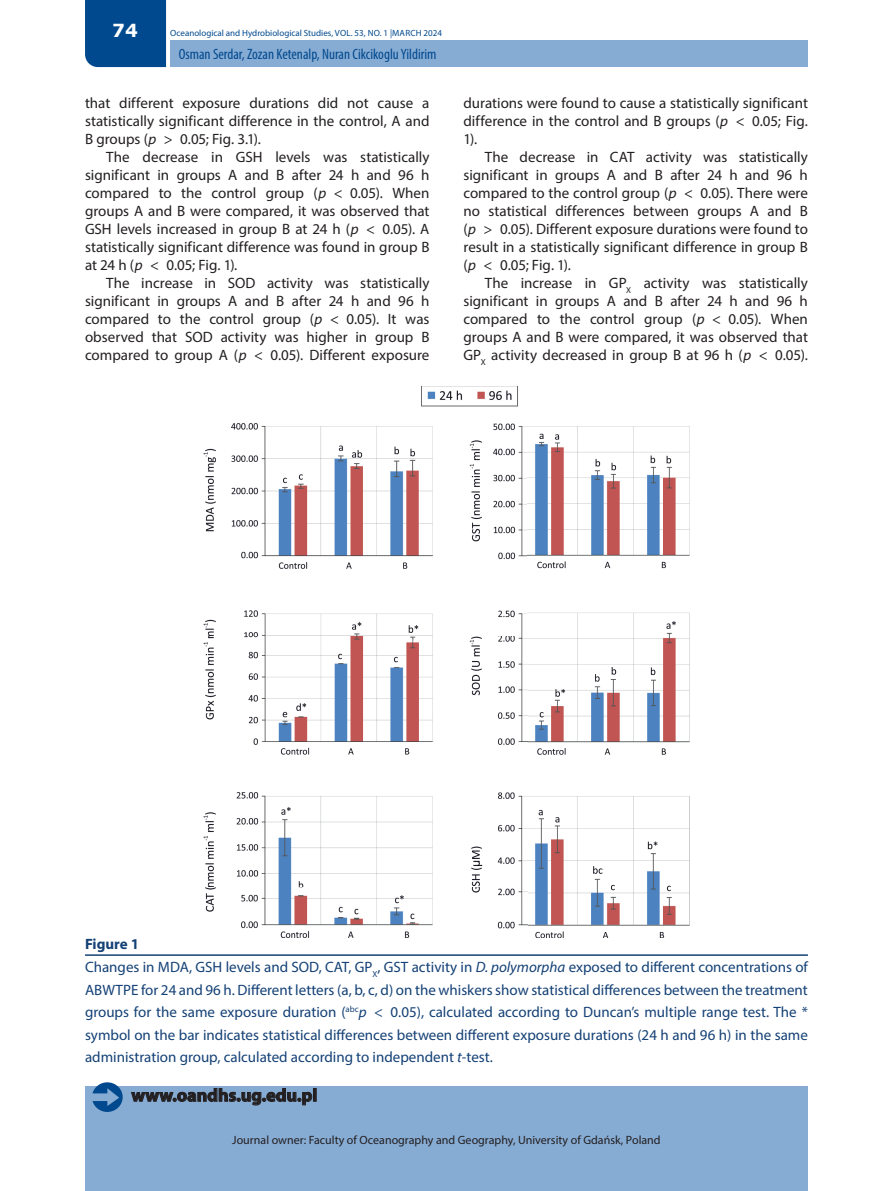
<style>
.page{position:relative;width:893px;height:1191px;background:#fff}
.page>*{position:absolute;margin:0;border:0;box-sizing:border-box;transform-origin:0 0}
.t1{font:700 18px "Myriad Pro";color:#231f20}
.t2{font:700 18px "Verdana";color:#fff}
.t3{font:15px/18px "Myriad Pro";color:#231f20;text-align:justify}
.t4{font:15px/22.5px "Myriad Pro";color:#144176}
.t5{font:condensed 15px "Myriad Pro";color:#01498e}
.t6{font:12px "Myriad Pro";color:#231f20}
.t7{font:9px "Myriad Pro";color:#01498e}
.s1{font-style:italic}
.s2{font-weight:700}
</style>
<div class="page">
<div style="left:171px;top:40px;width:637px;height:27px;background:#87acd4"></div>
<div style="left:85px;top:1086px;width:723px;height:105px;background:#87acd4"></div>
<div style="left:85px;top:0;width:81px;height:67px;background:#01498e"></div>
<svg style="left:92px;top:1082px;width:31px;height:30px"></svg>
<img style="left:204px;top:386px;width:485px;height:551px">
<hr style="left:85px;top:954px;width:723px;height:2px;background:#144176">
<p class="t2" style="left:112px;top:18px;width:27px">74</p>
<p class="t7" style="left:170px;top:28px;width:273px">Oceanological and Hydrobiological Studies, VOL. 53, NO. 1 |MARCH 2024</p>
<p class="t5" style="left:179px;top:45px;width:259px">Osman Serdar, Zozan Ketenalp, Nuran Cikcikoglu Yildirim</p>
<p class="t3" style="left:85px;top:94px;width:346px">that different exposure durations did not cause a statistically significant difference in the control, A and B groups (<span class="s1">p</span> &gt; 0.05; Fig. 3.1).</p>
<p class="t3" style="left:85px;top:148px;width:346px;text-indent:21px">The decrease in GSH levels was statistically significant in groups A and B after 24 h and 96 h compared to the control group (<span class="s1">p</span> &lt; 0.05). When groups A and B were compared, it was observed that GSH levels increased in group B at 24 h (<span class="s1">p</span> &lt; 0.05). A statistically significant difference was found in group B at 24 h (<span class="s1">p</span> &lt; 0.05; Fig. 1).</p>
<p class="t3" style="left:85px;top:274px;width:346px;text-indent:21px">The increase in SOD activity was statistically significant in groups A and B after 24 h and 96 h compared to the control group (<span class="s1">p</span> &lt; 0.05). It was observed that SOD activity was higher in group B compared to group A (<span class="s1">p</span> &lt; 0.05). Different exposure</p>
<p class="t3" style="left:463px;top:94px;width:346px">durations were found to cause a statistically significant difference in the control and B groups (<span class="s1">p</span> &lt; 0.05; Fig.<br>1).</p>
<p class="t3" style="left:463px;top:148px;width:346px;text-indent:21px">The decrease in CAT activity was statistically significant in groups A and B after 24 h and 96 h compared to the control group (<span class="s1">p</span> &lt; 0.05). There were no statistical differences between groups A and B (<span class="s1">p</span> &gt; 0.05). Different exposure durations were found to result in a statistically significant difference in group B (<span class="s1">p</span> &lt; 0.05; Fig. 1).</p>
<p class="t3" style="left:463px;top:274px;width:346px;text-indent:21px">The increase in GP<sub>X</sub> activity was statistically significant in groups A and B after 24 h and 96 h compared to the control group (<span class="s1">p</span> &lt; 0.05). When groups A and B were compared, it was observed that GP<sub>X</sub> activity decreased in group B at 96 h (<span class="s1">p</span> &lt; 0.05).</p>
<p class="t4" style="left:85px;top:933px;width:724px"><span class="s2">Figure 1<br></span>Changes in MDA, GSH levels and SOD, CAT, GP<sub>X</sub>, GST activity in <span class="s1">D. polymorpha</span> exposed to different concentrations of ABWTPE for 24 and 96 h. Different letters (a, b, c, d) on the whiskers show statistical differences between the treatment groups for the same exposure duration (<sup>abc</sup><span class="s1">p</span> &lt; 0.05), calculated according to Duncan’s multiple range test. The * symbol on the bar indicates statistical differences between different exposure durations (24 h and 96 h) in the same administration group, calculated according to independent <span class="s1">t</span>-test.</p>
<p class="t1" style="left:131px;top:1083px;width:187px">www.oandhs.ug.edu.pl</p>
<p class="t6" style="left:232px;top:1132px;width:430px">Journal owner: Faculty of Oceanography and Geography, University of Gdańsk, Poland</p>
</div>
